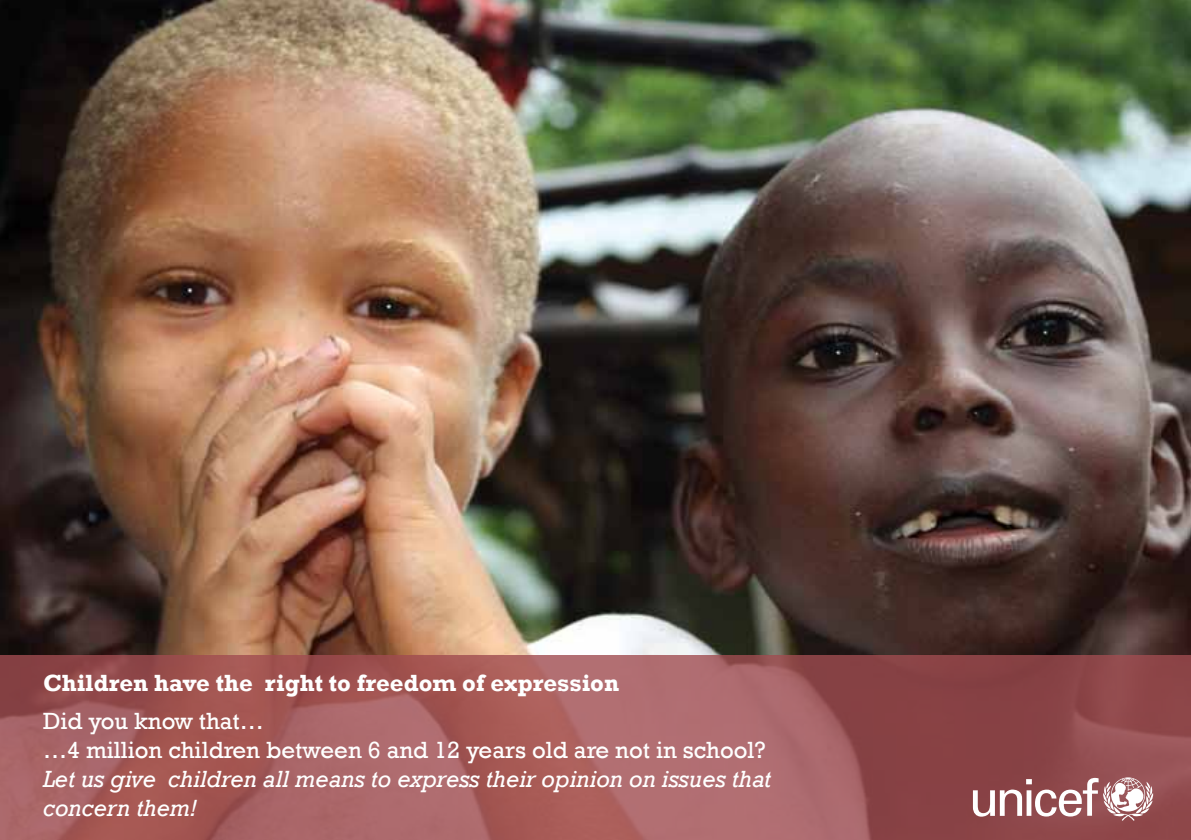
<style>
.page{position:relative;width:1191px;height:840px;background:#fff}
.page>*{position:absolute;margin:0;border:0;box-sizing:border-box;transform-origin:0 0}
.t1{font:italic 24px/28.8px "Rockwell";color:#fff}
.t2{font:24px/28.8px "Rockwell";color:#fff}
.t3{font:700 24px "Rockwell";color:#fff}
</style>
<div class="page">
<img style="left:0;top:0;width:1191px;height:655px">
<svg style="left:0;top:655px;width:1191px;height:184px;background:#a0595a"></svg>
<svg style="left:973px;top:777px;width:180px;height:43px"></svg>
<p class="t3" style="left:43px;top:667px;width:577px">Children have the right to freedom of expression</p>
<p class="t2" style="left:43px;top:707px;width:724px">Did you know that…<br>…4 million children between 6 and 12 years old are not in school?</p>
<p class="t1" style="left:43px;top:764px;width:729px">Let us give children all means to express their opinion on issues that concern them!</p>
</div>
